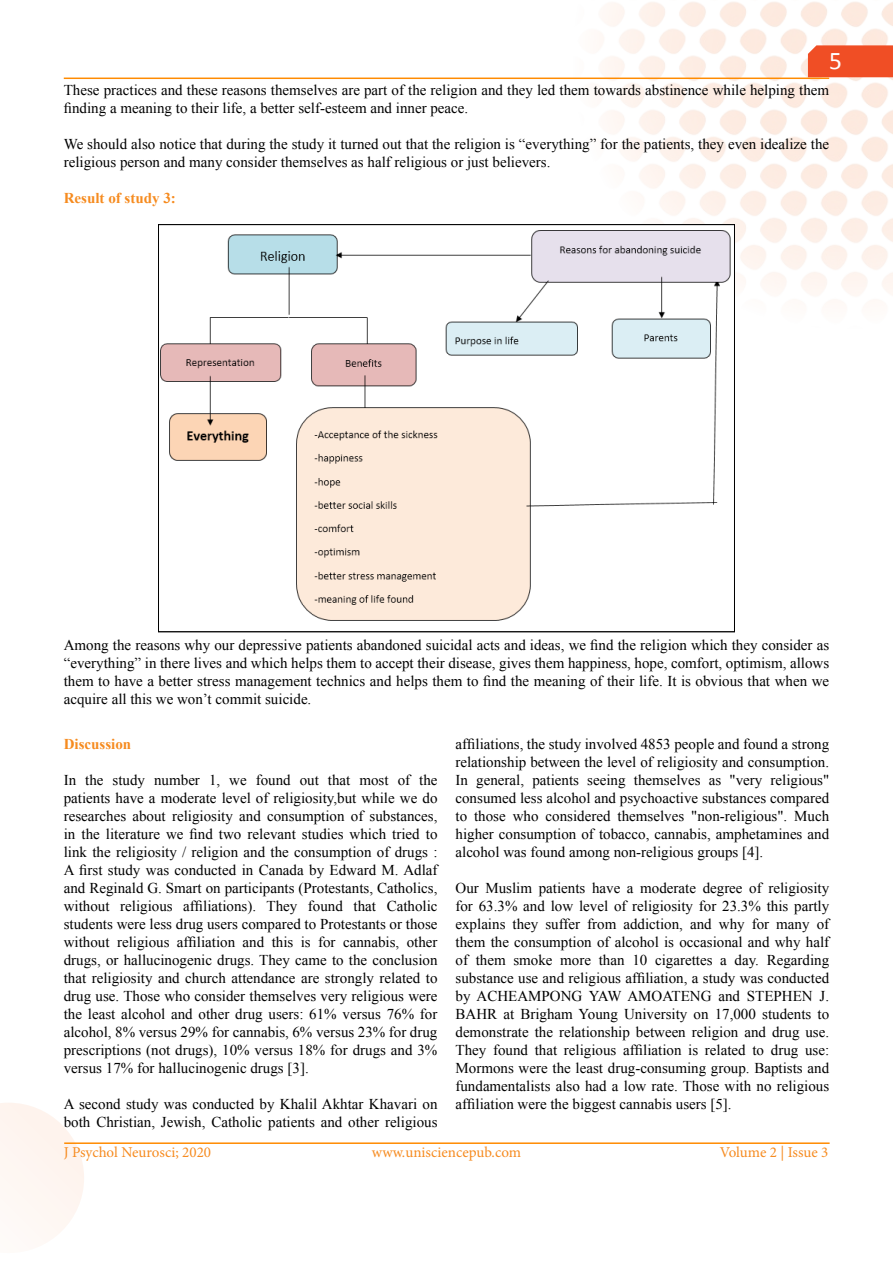
<style>
.page{position:relative;width:893px;height:1263px;background:#fff}
.page>*{position:absolute;margin:0;border:0;box-sizing:border-box;transform-origin:0 0}
.t1{font:25.5px "Calibri";color:#fff}
.t2{font:15px/18px "Times New Roman";color:#000;text-align:justify}
.t3{font:15px "Minion Pro";color:#f68b20}
.t4{font:700 15px "Times New Roman";color:#f68b1f}
</style>
<div class="page">
<svg style="left:0;top:1103px;width:84px;height:135px"></svg>
<img style="left:571px;top:2px;width:322px;height:298px">
<div style="left:808px;top:45px;width:85px;height:32px;background:#f04e25"></div>
<hr style="left:64px;top:1142px;width:766px;height:2px;background:#ff8b01">
<hr style="left:64px;top:78px;width:765px;height:1px;background:#ff8b01">
<img style="left:160px;top:226px;width:573px;height:395px">
<h1 class="t1" style="left:829px;top:44px;width:14px">5</h1>
<p class="t2" style="left:64px;top:81px;width:767px">These practices and these reasons themselves are part of the religion and they led them towards abstinence while helping them finding a meaning to their life, a better self-esteem and inner peace.</p>
<p class="t2" style="left:64px;top:135px;width:767px">We should also notice that during the study it turned out that the religion is “everything” for the patients, they even idealize the religious person and many consider themselves as half religious or just believers.</p>
<p class="t4" style="left:64px;top:188px;width:114px">Result of study 3:</p>
<p class="t2" style="left:64px;top:636px;width:767px">Among the reasons why our depressive patients abandoned suicidal acts and ideas, we find the religion which they consider as “everything” in there lives and which helps them to accept their disease, gives them happiness, hope, comfort, optimism, allows them to have a better stress management technics and helps them to find the meaning of their life. It is obvious that when we acquire all this we won’t commit suicide.</p>
<p class="t4" style="left:64px;top:733px;width:69px">Discussion</p>
<p class="t2" style="left:64px;top:770px;width:375px">In the study number 1, we found out that most of the patients have a moderate level of religiosity,but while we do researches about religiosity and consumption of substances, in the literature we find two relevant studies which tried to link the religiosity / religion and the consumption of drugs :<br>A first study was conducted in Canada by Edward M. Adlaf and Reginald G. Smart on participants (Protestants, Catholics, without religious affiliations). They found that Catholic students were less drug users compared to Protestants or those without religious affiliation and this is for cannabis, other drugs, or hallucinogenic drugs. They came to the conclusion that religiosity and church attendance are strongly related to drug use. Those who consider themselves very religious were the least alcohol and other drug users: 61% versus 76% for alcohol, 8% versus 29% for cannabis, 6% versus 23% for drug prescriptions (not drugs), 10% versus 18% for drugs and 3% versus 17% for hallucinogenic drugs [3].</p>
<p class="t2" style="left:64px;top:1094px;width:375px">A second study was conducted by Khalil Akhtar Khavari on both Christian, Jewish, Catholic patients and other religious</p>
<p class="t2" style="left:455px;top:734px;width:375px">affiliations, the study involved 4853 people and found a strong relationship between the level of religiosity and consumption.<br>In general, patients seeing themselves as "very religious" consumed less alcohol and psychoactive substances compared to those who considered themselves "non-religious". Much higher consumption of tobacco, cannabis, amphetamines and alcohol was found among non-religious groups [4].</p>
<p class="t2" style="left:455px;top:878px;width:375px">Our Muslim patients have a moderate degree of religiosity for 63.3% and low level of religiosity for 23.3% this partly explains they suffer from addiction, and why for many of them the consumption of alcohol is occasional and why half of them smoke more than 10 cigarettes a day. Regarding substance use and religious affiliation, a study was conducted by ACHEAMPONG YAW AMOATENG and STEPHEN J.<br>BAHR at Brigham Young University on 17,000 students to demonstrate the relationship between religion and drug use.<br>They found that religious affiliation is related to drug use:<br>Mormons were the least drug-consuming group. Baptists and fundamentalists also had a low rate. Those with no religious affiliation were the biggest cannabis users [5].</p>
<p class="t3" style="left:64px;top:1142px;width:149px">J Psychol Neurosci; 2020</p>
<p class="t3" style="left:372px;top:1142px;width:151px">www.unisciencepub.com</p>
<p class="t3" style="left:720px;top:1142px;width:110px">Volume 2 | Issue 3</p>
</div>
